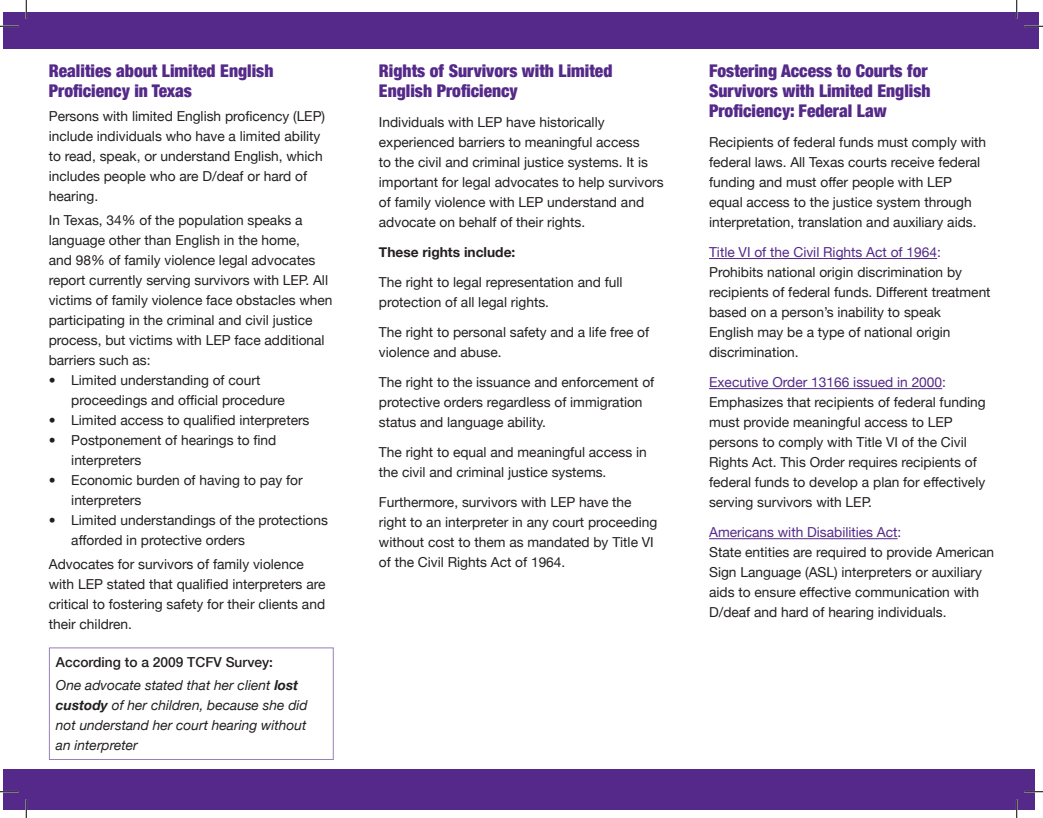
<style>
.page{position:relative;width:1043px;height:818px;background:#fff}
.page>*{position:absolute;margin:0;border:0;box-sizing:border-box;transform-origin:0 0}
.t1{font:900 condensed 17.5px/20px "Helvetica Neue";color:#542989}
.t2{font:13.75px/20px "Helvetica Neue";color:#231f20}
.t3{font:italic 13.75px/20px "Helvetica Neue";color:#231f20}
.t4{font:500 13.75px "Helvetica Neue";color:#231f20}
.t5{font:700 13.75px "Helvetica Neue";color:#231f20}
.s1{font-weight:700}
.s2{color:#542989}
</style>
<div class="page">
<hr style="left:709px;top:258px;width:228px;height:1px;background:#542989">
<hr style="left:709px;top:388px;width:233px;height:1px;background:#542989">
<hr style="left:709px;top:538px;width:188px;height:1px;background:#542989">
<div style="left:4px;top:769px;width:1030px;height:40px;background:#542989"></div>
<div style="left:4px;top:12px;width:1035px;height:37px;background:#542989"></div>
<div style="left:49px;top:647px;width:284px;height:112px;border:1px solid #9780b8"></div>
<svg style="left:0;top:25px;width:19px;height:2px"></svg>
<svg style="left:1024px;top:25px;width:18px;height:2px"></svg>
<svg style="left:0;top:790px;width:19px;height:2px"></svg>
<svg style="left:1024px;top:790px;width:18px;height:2px"></svg>
<svg style="left:25px;top:0;width:2px;height:19px"></svg>
<svg style="left:25px;top:799px;width:2px;height:19px"></svg>
<svg style="left:1016px;top:0;width:1px;height:19px"></svg>
<svg style="left:1015px;top:799px;width:2px;height:19px"></svg>
<p class="t1" style="left:49px;top:60px;width:226px">Realities about Limited English<br>Proficiency in Texas</p>
<p class="t2" style="left:49px;top:106px;width:278px">Persons with limited English proficency (LEP) include individuals who have a limited ability to read, speak, or understand English, which includes people who are D/deaf or hard of hearing.</p>
<p class="t2" style="left:49px;top:209px;width:285px">In Texas, 34% of the population speaks a language other than English in the home,<br>and 98% of family violence legal advocates report currently serving survivors with LEP. All victims of family violence face obstacles when participating in the criminal and civil justice process, but victims with LEP face additional barriers such as:</p>
<p class="t2" style="left:71px;top:369px;width:215px;text-indent:-22px">• Limited understanding of court proceedings and official procedure</p>
<p class="t2" style="left:49px;top:409px;width:262px">• Limited access to qualified interpreters</p>
<p class="t2" style="left:71px;top:429px;width:207px;text-indent:-22px">• Postponement of hearings to find interpreters</p>
<p class="t2" style="left:71px;top:469px;width:233px;text-indent:-22px">• Economic burden of having to pay for interpreters</p>
<p class="t2" style="left:71px;top:509px;width:258px;text-indent:-22px">• Limited understandings of the protections afforded in protective orders</p>
<p class="t2" style="left:49px;top:553px;width:278px">Advocates for survivors of family violence with LEP stated that qualified interpreters are critical to fostering safety for their clients and their children.</p>
<p class="t4" style="left:56px;top:653px;width:219px">According to a 2009 TCFV Survey:</p>
<p class="t3" style="left:56px;top:675px;width:253px">One advocate stated that her client <span class="s1">lost custody</span> of her children, because she did not understand her court hearing without an interpreter</p>
<p class="t1" style="left:379px;top:60px;width:235px">Rights of Survivors with Limited<br>English Proficiency</p>
<p class="t2" style="left:379px;top:112px;width:286px">Individuals with LEP have historically experienced barriers to meaningful access<br>to the civil and criminal justice systems. It is important for legal advocates to help survivors of family violence with LEP understand and advocate on behalf of their rights.</p>
<p class="t5" style="left:379px;top:244px;width:138px">These rights include:</p>
<p class="t2" style="left:379px;top:272px;width:245px">The right to legal representation and full protection of all legal rights.</p>
<p class="t2" style="left:379px;top:322px;width:272px">The right to personal safety and a life free of violence and abuse.</p>
<p class="t2" style="left:379px;top:372px;width:277px">The right to the issuance and enforcement of protective orders regardless of immigration status and language ability.</p>
<p class="t2" style="left:379px;top:442px;width:269px">The right to equal and meaningful access in the civil and criminal justice systems.</p>
<p class="t2" style="left:379px;top:492px;width:280px">Furthermore, survivors with LEP have the right to an interpreter in any court proceeding without cost to them as mandated by Title VI of the Civil Rights Act of 1964.</p>
<p class="t1" style="left:709px;top:60px;width:223px">Fostering Access to Courts for<br>Survivors with Limited English<br>Proficiency: Federal Law</p>
<p class="t2" style="left:709px;top:132px;width:279px">Recipients of federal funds must comply with federal laws. All Texas courts receive federal funding and must offer people with LEP equal access to the justice system through interpretation, translation and auxiliary aids.</p>
<p class="t2" style="left:709px;top:242px;width:283px"><span class="s2">Title VI of the Civil Rights Act of 1964:<br></span>Prohibits national origin discrimination by recipients of federal funds. Different treatment based on a person’s inability to speak<br>English may be a type of national origin discrimination.</p>
<p class="t2" style="left:709px;top:372px;width:278px"><span class="s2">Executive Order 13166 issued in 2000:<br></span>Emphasizes that recipients of federal funding must provide meaningful access to LEP persons to comply with Title VI of the Civil Rights Act. This Order requires recipients of federal funds to develop a plan for effectively serving survivors with LEP.</p>
<p class="t2" style="left:709px;top:522px;width:286px"><span class="s2">Americans with Disabilities Act:<br></span>State entities are required to provide American Sign Language (ASL) interpreters or auxiliary aids to ensure effective communication with D/deaf and hard of hearing individuals.</p>
</div>
